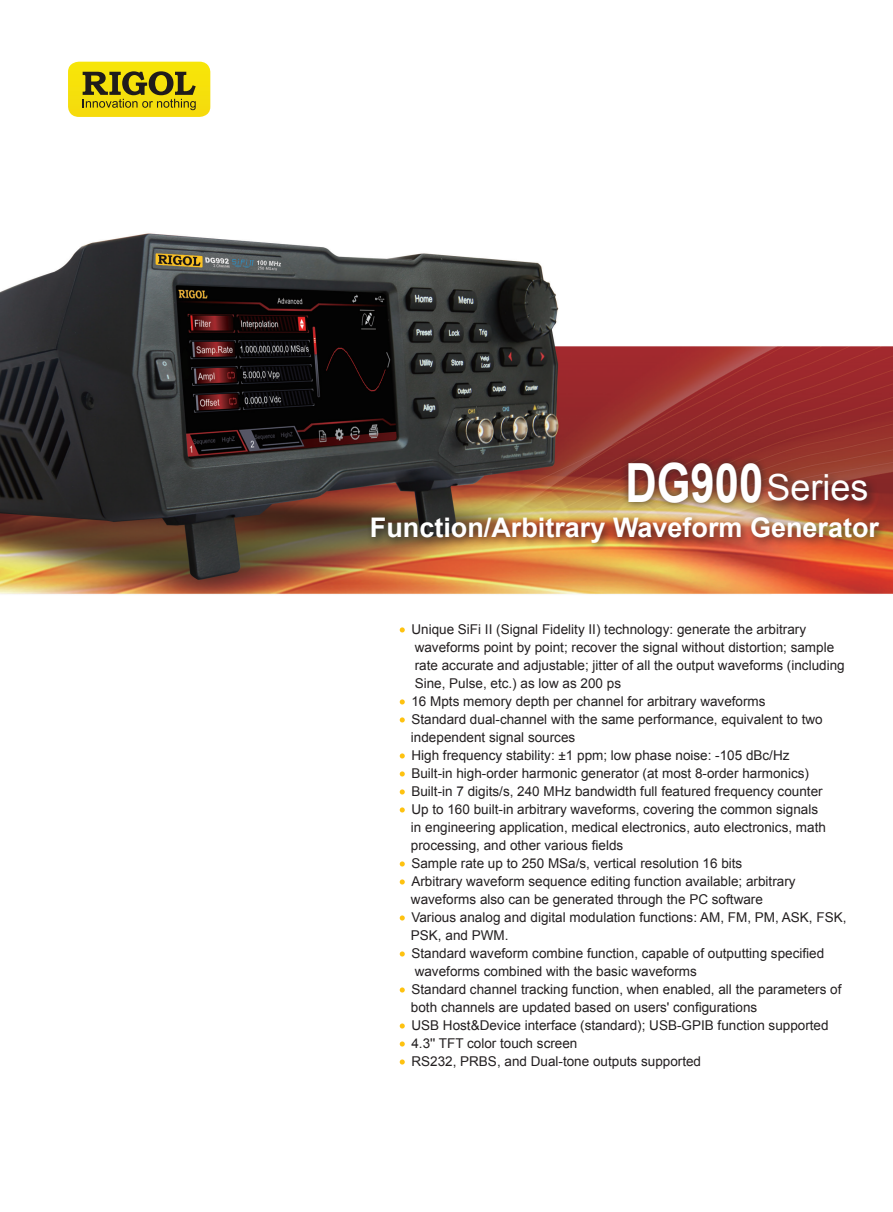
<style>
.page{position:relative;width:893px;height:1212px;background:#fff}
.page>*{position:absolute;margin:0;border:0;box-sizing:border-box;transform-origin:0 0}
.t1{font:700 54px "Arial";color:#fff;scale:.81 1}
.t2{font:36px "Arial";color:#fff}
.t3{font:700 27px "Arial";color:#fff}
.t4{font:13.5px/18px "Arial";color:#231f20}
</style>
<div class="page">
<img style="left:0;top:94px;width:893px;height:539px">
<div style="left:621px;top:455px;width:148px;height:56px;background:#231f20;opacity:.75"></div>
<svg style="left:400px;top:627px;width:5px;height:5px"></svg>
<svg style="left:400px;top:699px;width:5px;height:5px"></svg>
<svg style="left:400px;top:717px;width:5px;height:5px"></svg>
<svg style="left:400px;top:753px;width:5px;height:5px"></svg>
<svg style="left:400px;top:771px;width:5px;height:5px"></svg>
<svg style="left:400px;top:789px;width:5px;height:5px"></svg>
<svg style="left:400px;top:807px;width:5px;height:5px"></svg>
<svg style="left:400px;top:861px;width:5px;height:5px"></svg>
<svg style="left:400px;top:879px;width:5px;height:5px"></svg>
<svg style="left:400px;top:915px;width:5px;height:5px"></svg>
<svg style="left:400px;top:951px;width:5px;height:5px"></svg>
<svg style="left:400px;top:987px;width:5px;height:5px"></svg>
<svg style="left:400px;top:1023px;width:5px;height:5px"></svg>
<svg style="left:400px;top:1041px;width:5px;height:5px"></svg>
<svg style="left:400px;top:1059px;width:5px;height:5px"></svg>
<svg style="left:68px;top:62px;width:142px;height:55px;background:#c8b611"></svg>
<div style="left:366px;top:511px;width:523px;height:41px;background:#231f20;opacity:.75"></div>
<div style="left:765px;top:469px;width:114px;height:43px;background:#231f20;opacity:.75"></div>
<h1 class="t1" style="left:625px;top:447px;width:172px">DG900</h1>
<h2 class="t2" style="left:766px;top:464px;width:104px">Series</h2>
<h3 class="t3" style="left:370px;top:510px;width:511px">Function/Arbitrary Waveform Generator</h3>
<p class="t4" style="left:411px;top:620px;width:437px">Unique SiFi II (Signal Fidelity II) technology: generate the arbitrary waveforms point by point; recover the signal without distortion; sample rate accurate and adjustable; jitter of all the output waveforms (including Sine, Pulse, etc.) as low as 200 ps<br>16 Mpts memory depth per channel for arbitrary waveforms<br>Standard dual-channel with the same performance, equivalent to two independent signal sources<br>High frequency stability: ±1 ppm; low phase noise: -105 dBc/Hz<br>Built-in high-order harmonic generator (at most 8-order harmonics)<br>Built-in 7 digits/s, 240 MHz bandwidth full featured frequency counter<br>Up to 160 built-in arbitrary waveforms, covering the common signals<br>in engineering application, medical electronics, auto electronics, math processing, and other various fields<br>Sample rate up to 250 MSa/s, vertical resolution 16 bits<br>Arbitrary waveform sequence editing function available; arbitrary waveforms also can be generated through the PC software<br>Various analog and digital modulation functions: AM, FM, PM, ASK, FSK, PSK, and PWM.<br>Standard waveform combine function, capable of outputting specified waveforms combined with the basic waveforms<br>Standard channel tracking function, when enabled, all the parameters of both channels are updated based on users' configurations<br>USB Host&amp;Device interface (standard); USB-GPIB function supported 4.3'' TFT color touch screen<br>RS232, PRBS, and Dual-tone outputs supported</p>
</div>
